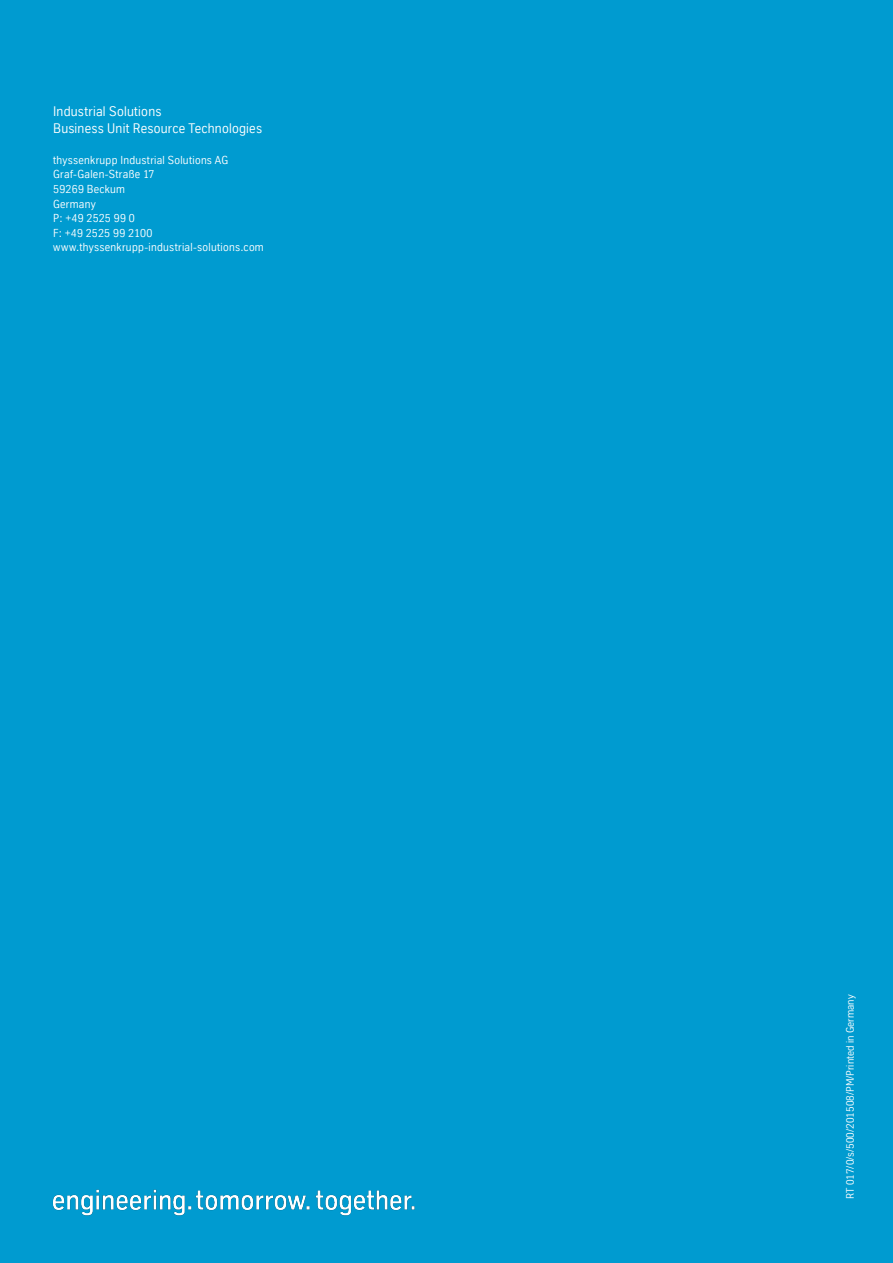
<style>
.page{position:relative;width:893px;height:1263px;background:#009bd0}
.page>*{position:absolute;margin:0;border:0;box-sizing:border-box;transform-origin:0 0}
._0_4_Cover_Copy_Regu{font:13.5px/16.5px "TK Type";letter-spacing:.015em;color:#fff}
._0_5_Cover_Adress_Re{font:11.25px/14.7px "TK Type";letter-spacing:.025em;color:#fff}
.t1{font:10.5px "TK Type";color:#fff}
</style>
<div class="page">
<img style="left:53px;top:1189px;width:362px;height:27px">
<p class="_0_4_Cover_Copy_Regu" style="left:53px;top:103px;width:210px">Industrial Solutions<br>Business Unit Resource Technologies</p>
<p class="_0_5_Cover_Adress_Re" style="left:53px;top:152px;width:212px">thyssenkrupp Industrial Solutions AG<br>Graf-Galen-Straße 17<br>59269 Beckum<br>Germany<br>P: +49 2525 99 0<br>F: +49 2525 99 2100 www.thyssenkrupp-industrial-solutions.com</p>
<p class="t1" style="left:844px;top:1199px;width:206px;rotate:-90deg">RT 017/0/s/500/201508/PM/Printed in Germany</p>
</div>
